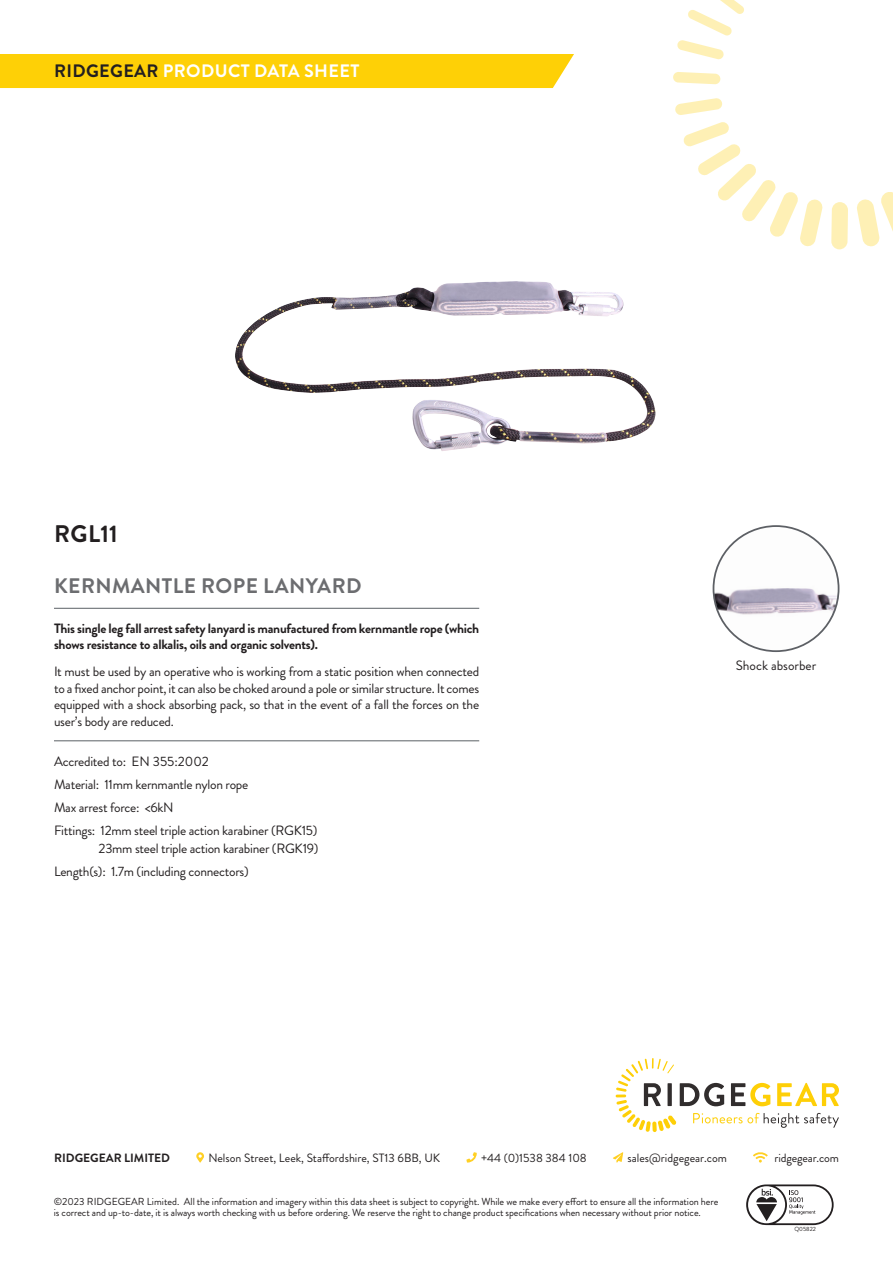
<style>
.page{position:relative;width:893px;height:1263px;background:#fff}
.page>*{position:absolute;margin:0;border:0;box-sizing:border-box;transform-origin:0 0}
.t1{font:700 24px "Brandon Grotesque";letter-spacing:.015em;color:#231f20}
.t2{font:700 21px "Brandon Grotesque";letter-spacing:.02em;color:#6c6d70}
.t3{font:700 18px "Brandon Grotesque";letter-spacing:.02em;color:#fff}
.t4{font:13.5px/16.5px "Brandon Grotesque";letter-spacing:-.02em;color:#231f20;text-align:justify}
.t5{font:700 13.5px/16.5px "Brandon Grotesque";letter-spacing:-.02em;color:#231f20}
.t6{font:13.5px "Brandon Grotesque";color:#231f20}
.t7{font:12px "Brandon Grotesque";color:#231f20}
.t8{font:700 12px "Brandon Grotesque";color:#231f20}
.t9{font:10.2px/11.2px "Brandon Grotesque";letter-spacing:-.01em;color:#231f20}
.t10{font:6px "Brandon Grotesque";color:#231f20}
.s1{color:#231f20}
</style>
<div class="page">
<img style="left:713px;top:526px;width:126px;height:125px;border-radius:63px">
<img style="left:235px;top:282px;width:421px;height:169px">
<hr style="left:54px;top:608px;width:425px;height:1px;background:#5b6065">
<hr style="left:54px;top:740px;width:425px;height:1px;background:#5b6065">
<div style="left:0;top:54px;width:574px;height:34px;background:#fed006"></div>
<svg style="left:677px;top:0;width:67px;height:60px"></svg>
<svg style="left:674px;top:72px;width:46px;height:12px"></svg>
<svg style="left:675px;top:98px;width:47px;height:17px"></svg>
<svg style="left:683px;top:122px;width:140px;height:125px"></svg>
<svg style="left:831px;top:202px;width:17px;height:47px"></svg>
<svg style="left:857px;top:192px;width:36px;height:55px"></svg>
<svg style="left:616px;top:1058px;width:223px;height:74px"></svg>
<svg style="left:196px;top:1152px;width:8px;height:10px"></svg>
<svg style="left:466px;top:1152px;width:11px;height:10px"></svg>
<svg style="left:613px;top:1152px;width:10px;height:10px"></svg>
<svg style="left:753px;top:1152px;width:15px;height:10px"></svg>
<svg style="left:746px;top:1184px;width:88px;height:41px"></svg>
<p class="t3" style="left:54px;top:59px;width:307px"><span class="s1">RIDGEGEAR</span> PRODUCT DATA SHEET</p>
<p class="t1" style="left:54px;top:517px;width:65px">RGL11</p>
<p class="t2" style="left:54px;top:571px;width:309px">KERNMANTLE ROPE LANYARD</p>
<p class="t5" style="left:54px;top:620px;width:427px">This single leg fall arrest safety lanyard is manufactured from kernmantle rope (which shows resistance to alkalis, oils and organic solvents).</p>
<p class="t4" style="left:54px;top:663px;width:427px">It must be used by an operative who is working from a static position when connected to a fixed anchor point, it can also be choked around a pole or similar structure. It comes equipped with a shock absorbing pack, so that in the event of a fall the forces on the user’s body are reduced.</p>
<p class="t4" style="left:54px;top:753px;width:156px">Accredited to: EN 355:2002</p>
<p class="t4" style="left:54px;top:776px;width:196px">Material: 11mm kernmantle nylon rope</p>
<p class="t4" style="left:54px;top:799px;width:121px">Max arrest force: &lt;6kN</p>
<p class="t4" style="left:54px;top:822px;width:265px">Fittings: 12mm steel triple action karabiner (RGK15)</p>
<p class="t4" style="left:99px;top:840px;width:221px">23mm steel triple action karabiner (RGK19)</p>
<p class="t4" style="left:54px;top:863px;width:196px">Length(s): 1.7m (including connectors)</p>
<p class="t6" style="left:736px;top:656px;width:82px">Shock absorber</p>
<p class="t8" style="left:54px;top:1149px;width:118px">RIDGEGEAR LIMITED</p>
<p class="t7" style="left:208px;top:1149px;width:233px">Nelson Street, Leek, Staffordshire, ST13 6BB, UK</p>
<p class="t7" style="left:481px;top:1149px;width:107px">+44 (0)1538 384 108</p>
<p class="t7" style="left:628px;top:1149px;width:101px">sales@ridgegear.com</p>
<p class="t7" style="left:774px;top:1149px;width:66px">ridgegear.com</p>
<p class="t9" style="left:54px;top:1196px;width:666px">©2023 RIDGEGEAR Limited. All the information and imagery within this data sheet is subject to copyright. While we make every effort to ensure all the information here is correct and up-to-date, it is always worth checking with us before ordering. We reserve the right to change product specifications when necessary without prior notice.</p>
<p class="t10" style="left:794px;top:1224px;width:23px">Q05822</p>
</div>
